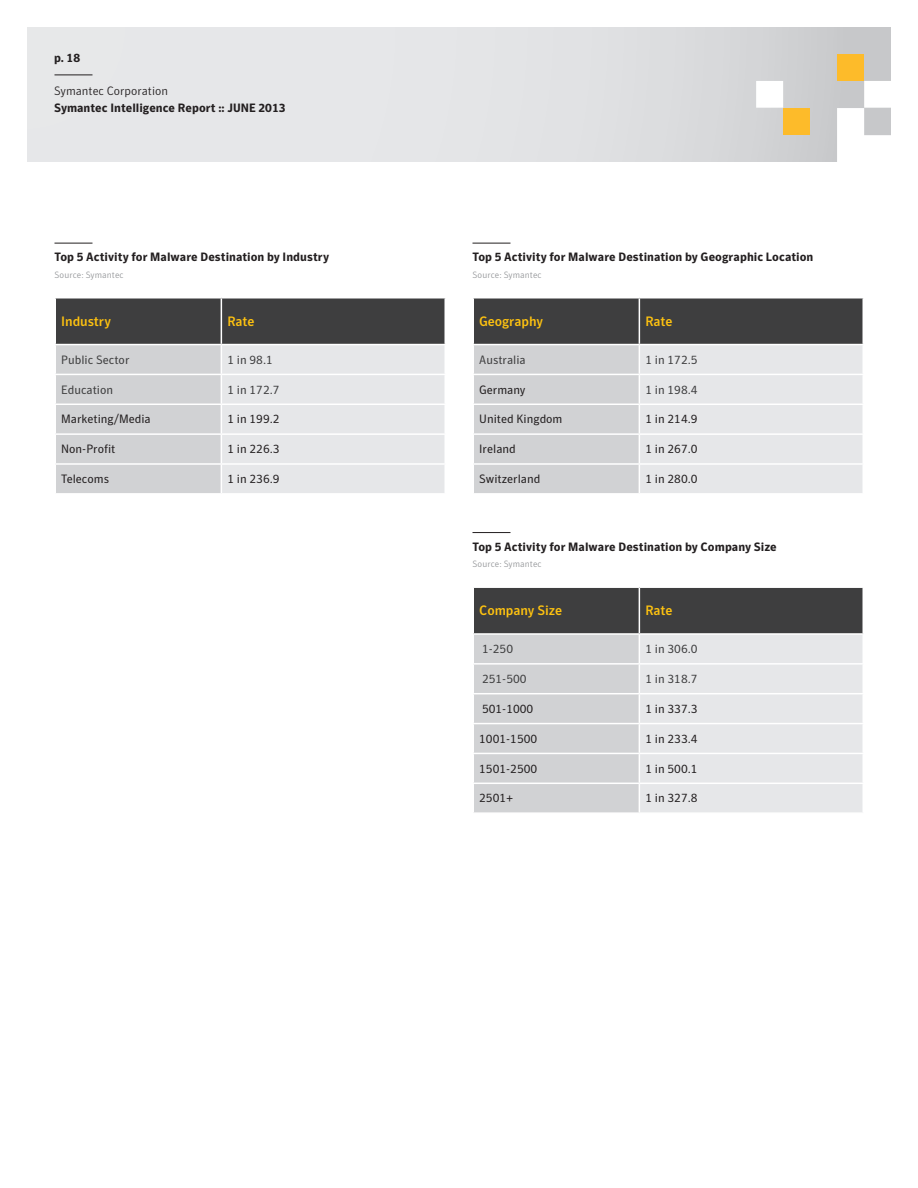
<style>
.page{position:relative;width:918px;height:1188px;background:#fff}
.page>*{position:absolute;margin:0;border:0;box-sizing:border-box;transform-origin:0 0}
.table_header{font:500 13.5px "Symantec Sans";letter-spacing:-.005em;color:#fec210}
.chart_headline{font:700 12px "Symantec Sans";color:#231f20}
.table_body{font:12px "Symantec Sans";color:#231f20}
.table_body-2{font:12px "Symantec Sans";color:#3e3e3f}
.t1{font:300 12px "Symantec Sans";color:#231f20}
.t2{font:300 9px "Symantec Sans";letter-spacing:.005em;color:#939598}
</style>
<div class="page">
<div style="left:837px;top:54px;width:27px;height:27px;background:#fdbb2a"></div>
<div style="left:783px;top:108px;width:27px;height:27px;background:#fdbb2a"></div>
<hr style="left:54px;top:75px;width:38px;height:1px;background:#231f20">
<hr style="left:54px;top:243px;width:38px;height:1px;background:#231f20">
<svg style="left:55px;top:298px;width:390px;height:195px;background:#b9babc"></svg>
<hr style="left:444px;top:465px;width:2px;height:28px;background:#fff">
<hr style="left:472px;top:532px;width:38px;height:1px;background:#231f20">
<svg style="left:473px;top:587px;width:390px;height:225px;background:#bfbfc1"></svg>
<hr style="left:862px;top:784px;width:2px;height:28px;background:#fff">
<hr style="left:472px;top:243px;width:38px;height:1px;background:#231f20">
<svg style="left:473px;top:298px;width:390px;height:195px;background:#b9babc"></svg>
<hr style="left:862px;top:465px;width:2px;height:28px;background:#fff">
<p class="chart_headline" style="left:54px;top:51px;width:28px">p. 18</p>
<p class="t1" style="left:54px;top:84px;width:115px">Symantec Corporation</p>
<p class="chart_headline" style="left:54px;top:101px;width:233px">Symantec Intelligence Report :: JUNE 2013</p>
<p class="chart_headline" style="left:54px;top:250px;width:276px">Top 5 Activity for Malware Destination by Industry</p>
<p class="t2" style="left:54px;top:270px;width:71px">Source: Symantec</p>
<p class="table_header" style="left:61px;top:313px;width:51px">Industry</p>
<p class="table_header" style="left:227px;top:313px;width:29px">Rate</p>
<p class="table_body-2" style="left:61px;top:352px;width:70px">Public Sector</p>
<p class="table_body-2" style="left:227px;top:352px;width:47px">1 in 98.1</p>
<p class="table_body-2" style="left:61px;top:382px;width:53px">Education</p>
<p class="table_body-2" style="left:227px;top:382px;width:54px">1 in 172.7</p>
<p class="table_body" style="left:61px;top:412px;width:91px">Marketing/Media</p>
<p class="table_body" style="left:227px;top:412px;width:54px">1 in 199.2</p>
<p class="table_body" style="left:61px;top:442px;width:56px">Non-Profit</p>
<p class="table_body" style="left:227px;top:442px;width:54px">1 in 226.3</p>
<p class="table_body" style="left:61px;top:472px;width:49px">Telecoms</p>
<p class="table_body" style="left:227px;top:472px;width:54px">1 in 236.9</p>
<p class="chart_headline" style="left:472px;top:250px;width:342px">Top 5 Activity for Malware Destination by Geographic Location</p>
<p class="t2" style="left:472px;top:270px;width:71px">Source: Symantec</p>
<p class="table_header" style="left:479px;top:313px;width:65px">Geography</p>
<p class="table_header" style="left:645px;top:313px;width:29px">Rate</p>
<p class="table_body-2" style="left:479px;top:352px;width:48px">Australia</p>
<p class="table_body-2" style="left:645px;top:352px;width:54px">1 in 172.5</p>
<p class="table_body" style="left:479px;top:382px;width:48px">Germany</p>
<p class="table_body-2" style="left:645px;top:382px;width:54px">1 in 198.4</p>
<p class="table_body" style="left:479px;top:412px;width:85px">United Kingdom</p>
<p class="table_body" style="left:645px;top:412px;width:54px">1 in 214.9</p>
<p class="table_body" style="left:479px;top:442px;width:38px">Ireland</p>
<p class="table_body" style="left:645px;top:442px;width:54px">1 in 267.0</p>
<p class="table_body" style="left:479px;top:472px;width:63px">Switzerland</p>
<p class="table_body" style="left:645px;top:472px;width:54px">1 in 280.0</p>
<p class="chart_headline" style="left:472px;top:540px;width:306px">Top 5 Activity for Malware Destination by Company Size</p>
<p class="t2" style="left:472px;top:559px;width:71px">Source: Symantec</p>
<p class="table_header" style="left:479px;top:603px;width:84px">Company Size</p>
<p class="table_header" style="left:645px;top:603px;width:29px">Rate</p>
<p class="table_body-2" style="left:482px;top:642px;width:33px">1-250</p>
<p class="table_body-2" style="left:645px;top:642px;width:54px">1 in 306.0</p>
<p class="table_body-2" style="left:482px;top:672px;width:46px">251-500</p>
<p class="table_body-2" style="left:645px;top:672px;width:54px">1 in 318.7</p>
<p class="table_body" style="left:482px;top:702px;width:53px">501-1000</p>
<p class="table_body" style="left:645px;top:702px;width:54px">1 in 337.3</p>
<p class="table_body" style="left:479px;top:732px;width:59px">1001-1500</p>
<p class="table_body" style="left:645px;top:732px;width:54px">1 in 233.4</p>
<p class="table_body" style="left:479px;top:761px;width:59px">1501-2500</p>
<p class="table_body" style="left:645px;top:761px;width:54px">1 in 500.1</p>
<p class="table_body" style="left:479px;top:791px;width:36px">2501+</p>
<p class="table_body" style="left:645px;top:791px;width:54px">1 in 327.8</p>
</div>
